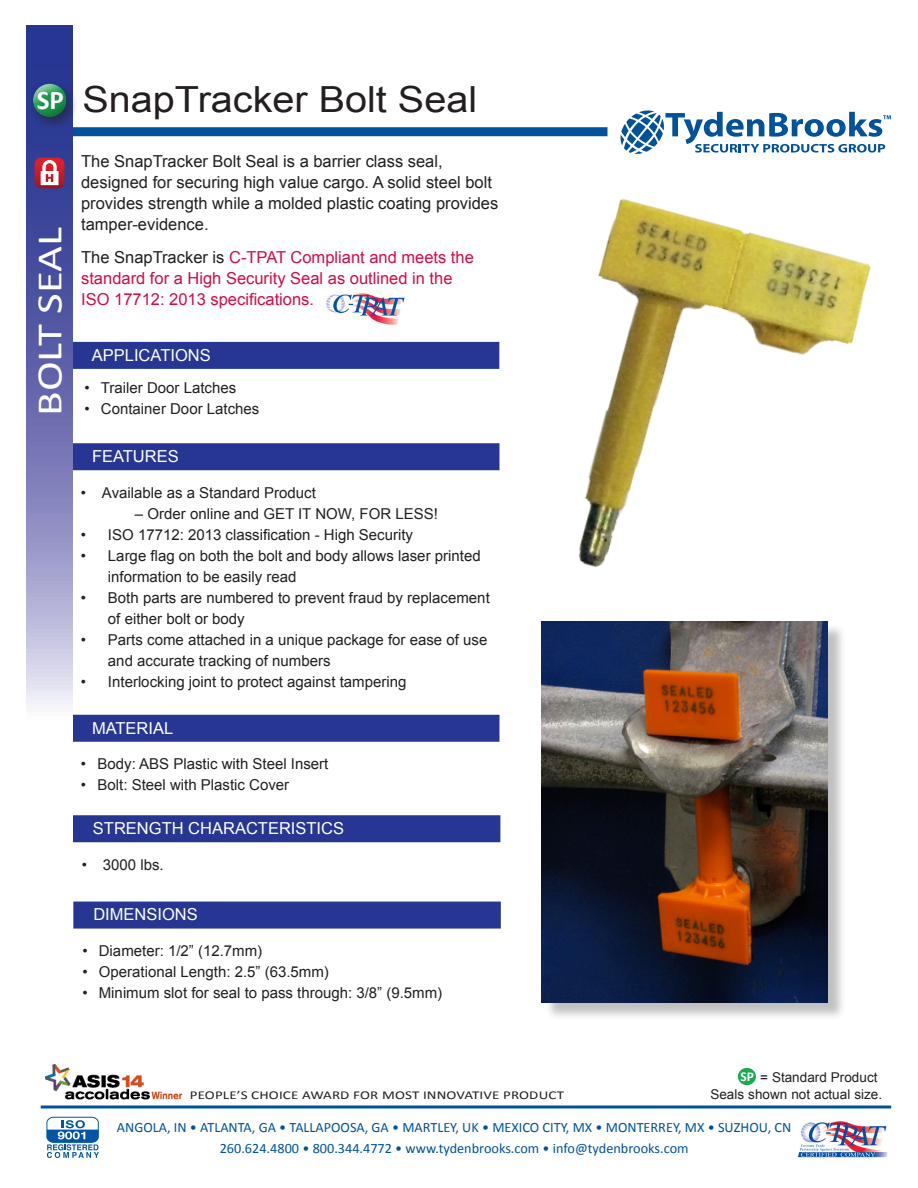
<style>
.page{position:relative;width:918px;height:1188px;background:#fff}
.page>*{position:absolute;margin:0;border:0;box-sizing:border-box;transform-origin:0 0}
.t1{font:36px "Arial";color:#231f20;scale:1.1 1}
.t2{font:36px "Calibri";color:#fff;scale:1.25 1}
.t3{font:700 27px "Calibri";color:#fff}
.t4{font:16.5px/21px "Arial";color:#231f20}
.t5{font:16.5px/21px "Arial";color:#d20d44}
.t6{font:16.5px "Arial";color:#fff}
.t7{font:15px/21px "Arial";color:#231f20}
.t8{font:14.25px/21px "Calibri";color:#01529a;text-align:center}
.t9{font:13.5px "Arial";color:#231f20}
.t10{font:700 13.5px "Calibri";color:#fff}
.t11{font:12px "Calibri";letter-spacing:.01em;color:#231f20;scale:1.25 1}
.s1{color:#231f20}
</style>
<div class="page">
<div style="left:41px;top:127px;width:567px;height:9px;background:#01529a"></div>
<svg style="left:620px;top:110px;width:271px;height:44px"></svg>
<hr style="left:41px;top:1106px;width:850px;height:2px;background:#01529a">
<svg style="left:46px;top:1116px;width:53px;height:42px"></svg>
<img style="left:798px;top:1121px;width:90px;height:36px">
<img style="left:46px;top:1065px;width:137px;height:35px">
<div style="left:72px;top:342px;width:427px;height:27px;background:#263692"></div>
<div style="left:73px;top:443px;width:426px;height:27px;background:#263692"></div>
<div style="left:73px;top:715px;width:426px;height:27px;background:#263692"></div>
<div style="left:73px;top:815px;width:427px;height:27px;background:#263692"></div>
<svg style="left:27px;top:26px;width:45px;height:682px;background:#7275b5"></svg>
<div style="left:73px;top:902px;width:428px;height:27px;background:#263692"></div>
<svg style="left:35px;top:158px;width:29px;height:30px"></svg>
<img style="left:474px;top:198px;width:397px;height:454px">
<div style="left:544px;top:623px;width:303px;height:398px;background:#231f20;opacity:.28"></div>
<img style="left:542px;top:621px;width:286px;height:381px">
<img style="left:326px;top:293px;width:79px;height:32px">
<div style="left:29px;top:82px;width:49px;height:49px;background:#231f20;opacity:.5"></div>
<div style="left:31px;top:87px;width:36px;height:33px;background:#231f20;opacity:.75"></div>
<div style="left:30px;top:83px;width:41px;height:34px;background:#231f20;opacity:.36"></div>
<div style="left:738px;top:1068px;width:18px;height:17px;background:#1aab52;border-radius:50%"></div>
<p class="t3" style="left:37px;top:81px;width:29px">SP</p>
<p class="t2" style="left:25px;top:416px;width:153px;rotate:-90deg">BOLT SEAL</p>
<p class="t1" style="left:82px;top:74px;width:360px">SnapTracker Bolt Seal</p>
<p class="t4" style="left:81px;top:150px;width:419px">The SnapTracker Bolt Seal is a barrier class seal, designed for securing high value cargo. A solid steel bolt provides strength while a molded plastic coating provides tamper-evidence.</p>
<p class="t5" style="left:81px;top:246px;width:394px"><span class="s1">The SnapTracker is</span> C-TPAT Compliant and meets the standard for a High Security Seal as outlined in the<br>ISO 17712: 2013 specifications.</p>
<p class="t6" style="left:92px;top:344px;width:120px">APPLICATIONS</p>
<p class="t7" style="left:84px;top:377px;width:153px">• Trailer Door Latches</p>
<p class="t7" style="left:84px;top:398px;width:176px">• Container Door Latches</p>
<p class="t6" style="left:92px;top:445px;width:88px">FEATURES</p>
<p class="t7" style="left:81px;top:482px;width:237px">• Available as a Standard Product</p>
<p class="t7" style="left:135px;top:503px;width:304px">– Order online and GET IT NOW, FOR LESS!</p>
<p class="t7" style="left:81px;top:524px;width:334px">• ISO 17712: 2013 classification - High Security</p>
<p class="t7" style="left:108px;top:545px;width:374px;text-indent:-27px">• Large flag on both the bolt and body allows laser printed information to be easily read</p>
<p class="t7" style="left:108px;top:587px;width:383px;text-indent:-27px">• Both parts are numbered to prevent fraud by replacement of either bolt or body</p>
<p class="t7" style="left:108px;top:629px;width:381px;text-indent:-27px">• Parts come attached in a unique package for ease of use and accurate tracking of numbers</p>
<p class="t7" style="left:81px;top:671px;width:327px">• Interlocking joint to protect against tampering</p>
<p class="t6" style="left:92px;top:716px;width:83px">MATERIAL</p>
<p class="t7" style="left:81px;top:753px;width:249px">• Body: ABS Plastic with Steel Insert</p>
<p class="t7" style="left:81px;top:774px;width:210px">• Bolt: Steel with Plastic Cover</p>
<p class="t6" style="left:93px;top:817px;width:253px">STRENGTH CHARACTERISTICS</p>
<p class="t7" style="left:82px;top:854px;width:83px">• 3000 lbs.</p>
<p class="t6" style="left:93px;top:903px;width:106px">DIMENSIONS</p>
<p class="t7" style="left:82px;top:940px;width:181px">• Diameter: 1/2” (12.7mm)</p>
<p class="t7" style="left:82px;top:961px;width:248px">• Operational Length: 2.5” (63.5mm)</p>
<p class="t7" style="left:82px;top:982px;width:361px">• Minimum slot for seal to pass through: 3/8” (9.5mm)</p>
<p class="t10" style="left:740px;top:1067px;width:15px">SP</p>
<p class="t9" style="left:760px;top:1068px;width:119px">= Standard Product</p>
<p class="t9" style="left:710px;top:1085px;width:173px">Seals shown not actual size.</p>
<p class="t11" style="left:190px;top:1087px;width:301px">PEOPLE’S CHOICE AWARD FOR MOST INNOVATIVE PRODUCT</p>
<p class="t8" style="left:117px;top:1116px;width:676px">ANGOLA, IN • ATLANTA, GA • TALLAPOOSA, GA • MARTLEY, UK • MEXICO CITY, MX • MONTERREY, MX • SUZHOU, CN<br>260.624.4800 • 800.344.4772 • www.tydenbrooks.com • info@tydenbrooks.com</p>
</div>
